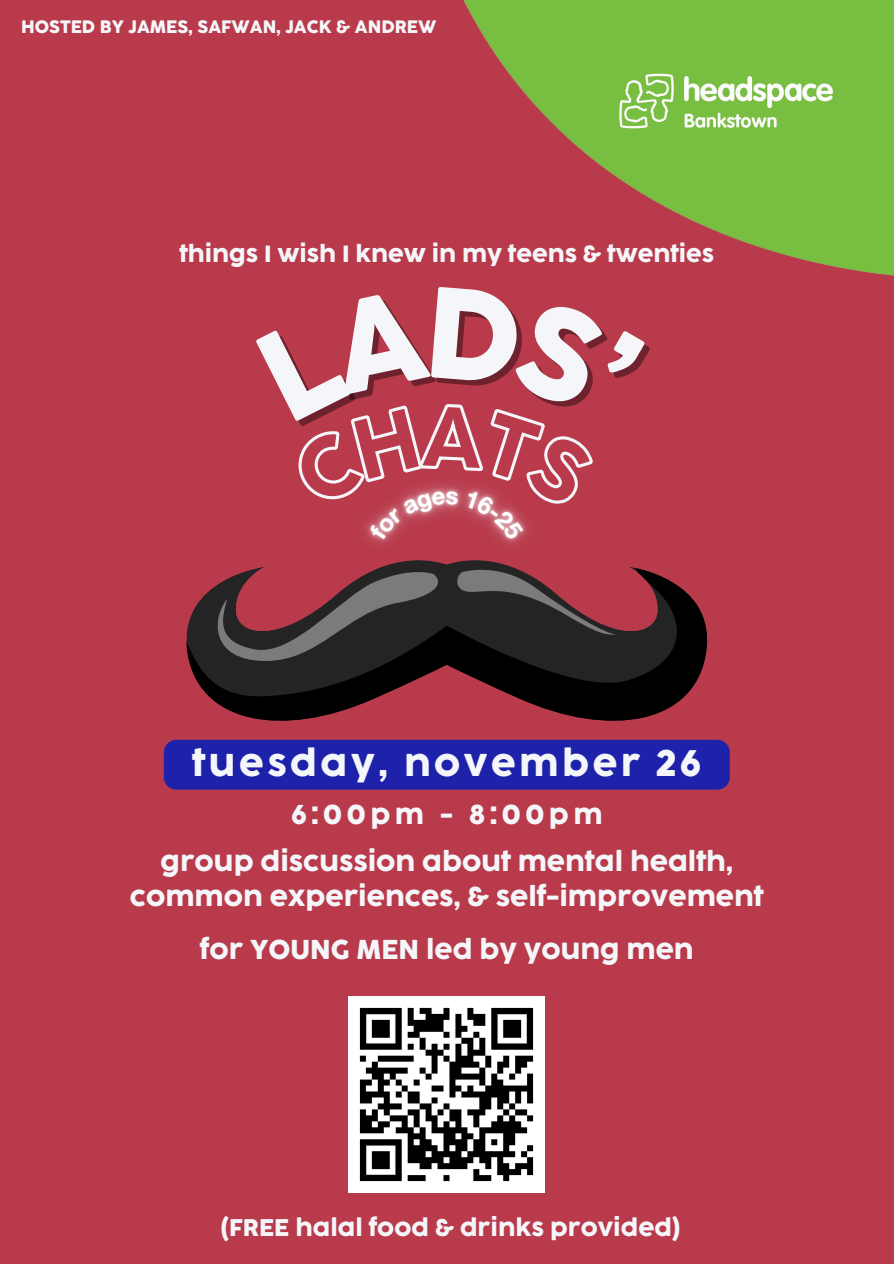
<style>
.page{position:relative;width:894px;height:1264px;background:#fff}
.page>*{position:absolute;margin:0;border:0;box-sizing:border-box;transform-origin:0 0}
.t1{font:34.5px "Cocogoose Pro";letter-spacing:.1em;color:#f5f6f9}
.t2{font:25.5px/34.8px "Cocogoose Pro";color:#f5f6f9;text-align:center}
.t3{font:25.5px "Cocogoose Pro";letter-spacing:.18em;color:#f5f6f9}
.t4{font:22.5px "Cocogoose Pro";color:#f5f6f9}
.t5{font:21.9px "Cocogoose Pro";color:#f5f6f9}
.t6{font:16.8px "Cocogoose Pro";color:#f5f6f9}
</style>
<div class="page">
<div style="left:0;top:0;width:893px;height:1263px;background:#b83a4b"></div>
<img style="left:463px;top:0;width:430px;height:276px">
<div style="left:164px;top:739px;width:565px;height:50px;background:#1e22aa;border-radius:12px"></div>
<svg style="left:186px;top:567px;width:521px;height:154px"></svg>
<svg style="left:217px;top:572px;width:221px;height:89px"></svg>
<svg style="left:457px;top:570px;width:159px;height:65px"></svg>
<img style="left:335px;top:514px;width:221px;height:63px">
<img style="left:349px;top:996px;width:195px;height:196px">
<svg style="left:298px;top:404px;width:295px;height:110px"></svg>
<p class="t6" style="left:21px;top:19px;width:417px">HOSTED BY JAMES, SAFWAN, JACK &amp; ANDREW</p>
<p class="t5" style="left:179px;top:244px;width:536px">things I wish I knew in my teens &amp; twenties</p>
<p class="t1" style="left:192px;top:747px;width:510px">tuesday, november 26</p>
<p class="t3" style="left:291px;top:803px;width:313px">6:00pm - 8:00pm</p>
<p class="t2" style="left:130px;top:845px;width:635px">group discussion about mental health, common experiences, &amp; self-improvement</p>
<p class="t2" style="left:200px;top:933px;width:495px">for YOUNG MEN led by young men</p>
<p class="t4" style="left:221px;top:1217px;width:460px">(FREE halal food &amp; drinks provided)</p>
</div>
